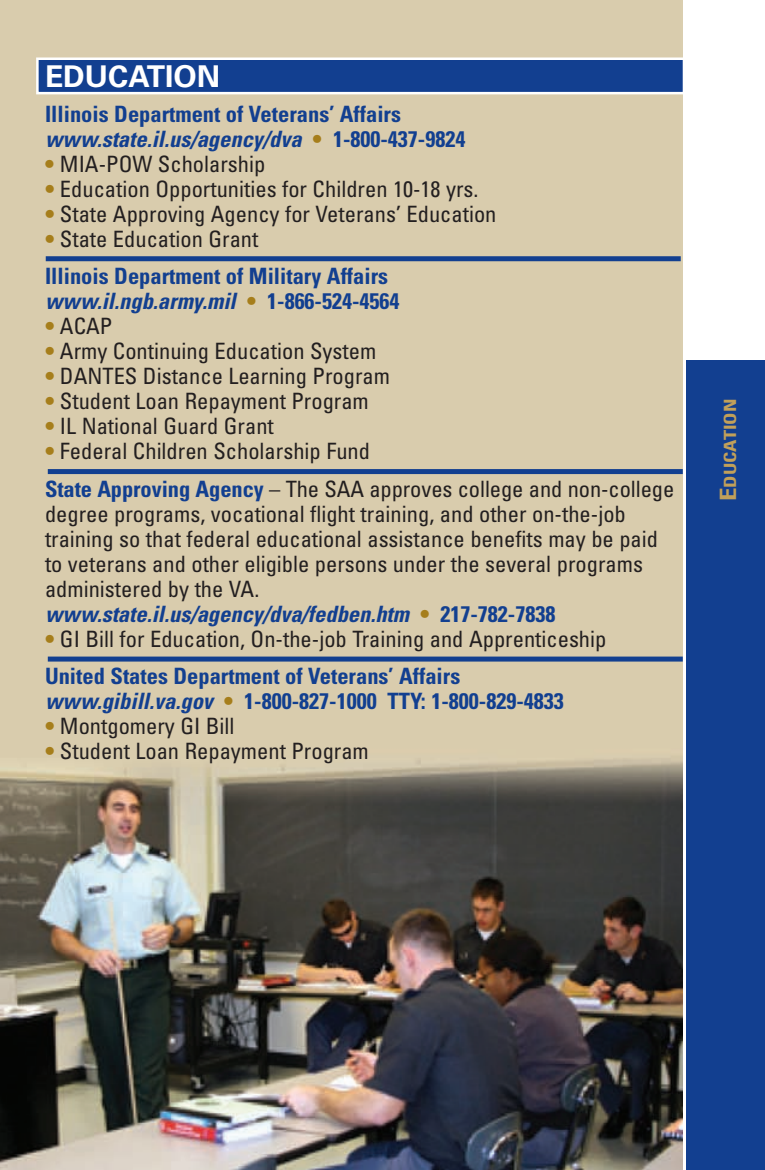
<style>
.page{position:relative;width:765px;height:1170px;background:#fff}
.page>*{position:absolute;margin:0;border:0;box-sizing:border-box;transform-origin:0 0}
.t1{font:700 30px "Univers";color:#fff}
.t2{font:condensed 22.5px/25px "Univers";color:#231f20}
.t3{font:700 condensed 22.5px/25px "Univers";color:#123f90}
.t4{font:italic 700 condensed 22.5px "Univers";color:#123f90}
.t5{font:700 condensed 17px "Univers";color:#c1a05a;scale:1.2 1}
.s1{font-style:italic}
.s2{color:#a67e1b}
.s3{font-weight:700;color:#a67e1b}
.s4{font-weight:400;color:#231f20}
.s5{font-style:normal;color:#a67e1b}
.s6{font-style:normal}
.s7{font-weight:700;color:#123f90}
.s8{font-weight:700;font-style:italic;color:#123f90}
.s9{font-size:22.5px}
</style>
<div class="page">
<img style="left:0;top:0;width:683px;height:1170px">
<div style="left:37px;top:59px;width:647px;height:34px;background:#123f90"></div>
<div style="left:36px;top:58px;width:649px;height:36px;border:2px solid #fff"></div>
<div style="left:686px;top:0;width:79px;height:1170px;background:#123f90"></div>
<div style="left:686px;top:0;width:79px;height:360px;background:#fff"></div>
<div style="left:46px;top:256px;width:635px;height:5px;background:#123f90"></div>
<div style="left:48px;top:469px;width:635px;height:5px;background:#123f90"></div>
<div style="left:48px;top:657px;width:635px;height:5px;background:#123f90"></div>
<h1 class="t1" style="left:45px;top:65px;width:177px">EDUCATION</h1>
<p class="t3" style="left:45px;top:103px;width:422px">Illinois Department of Veterans’ Affairs <span class="s1">www.state.il.us/agency/dva</span> <span class="s2">•</span> 1-800-437-9824</p>
<p class="t2" style="left:45px;top:153px;width:222px"><span class="s3">•</span> MIA-POW Scholarship</p>
<p class="t2" style="left:45px;top:178px;width:435px"><span class="s3">•</span> Education Opportunities for Children 10-18 yrs.</p>
<p class="t2" style="left:45px;top:203px;width:453px"><span class="s3">•</span> State Approving Agency for Veterans’ Education</p>
<p class="t3" style="left:45px;top:222px;width:345px;line-height:37.5px"><span class="s2">•</span> <span class="s4">State Education Grant<br></span>Illinois Department of Military Affairs</p>
<p class="t4" style="left:45px;top:293px;width:356px">www.il.ngb.army.mil <span class="s5">•</span> <span class="s6">1-866-524-4564</span></p>
<p class="t2" style="left:45px;top:316px;width:69px"><span class="s3">•</span> ACAP</p>
<p class="t2" style="left:45px;top:341px;width:333px"><span class="s3">•</span> Army Continuing Education System</p>
<p class="t2" style="left:45px;top:366px;width:347px"><span class="s3">•</span> DANTES Distance Learning Program</p>
<p class="t2" style="left:45px;top:391px;width:325px"><span class="s3">•</span> Student Loan Repayment Program</p>
<p class="t2" style="left:45px;top:416px;width:230px"><span class="s3">•</span> IL National Guard Grant</p>
<p class="t2" style="left:45px;top:434px;width:631px;line-height:37.5px"><span class="s3">•</span> Federal Children Scholarship Fund<br><span class="s7">State Approving Agency</span> – The SAA approves college and non-college</p>
<p class="t2" style="left:45px;top:503px;width:615px">degree programs, vocational flight training, and other on-the-job training so that federal educational assistance benefits may be paid to veterans and other eligible persons under the several programs administered by the VA.<br><span class="s8">www.state.il.us/agency/dva/fedben.htm</span> <span class="s3">•</span> <span class="s7">217-782-7838</span></p>
<p class="t2" style="left:45px;top:622px;width:563px;line-height:37.5px"><span class="s3">•</span> GI Bill for Education, On-the-job Training and Apprenticeship<br><span class="s7">United States Department of Veterans’ Affairs</span></p>
<p class="t3" style="left:45px;top:691px;width:520px"><span class="s1">www.gibill.va.gov</span> <span class="s2">•</span> 1-800-827-1000 TTY: 1-800-829-4833</p>
<p class="t2" style="left:45px;top:716px;width:191px"><span class="s3">•</span> Montgomery GI Bill</p>
<p class="t2" style="left:45px;top:741px;width:325px"><span class="s3">•</span> Student Loan Repayment Program</p>
<p class="t5" style="left:724px;top:501px;width:87px;rotate:-90deg"><span class="s9">E</span>DUCATION</p>
</div>
